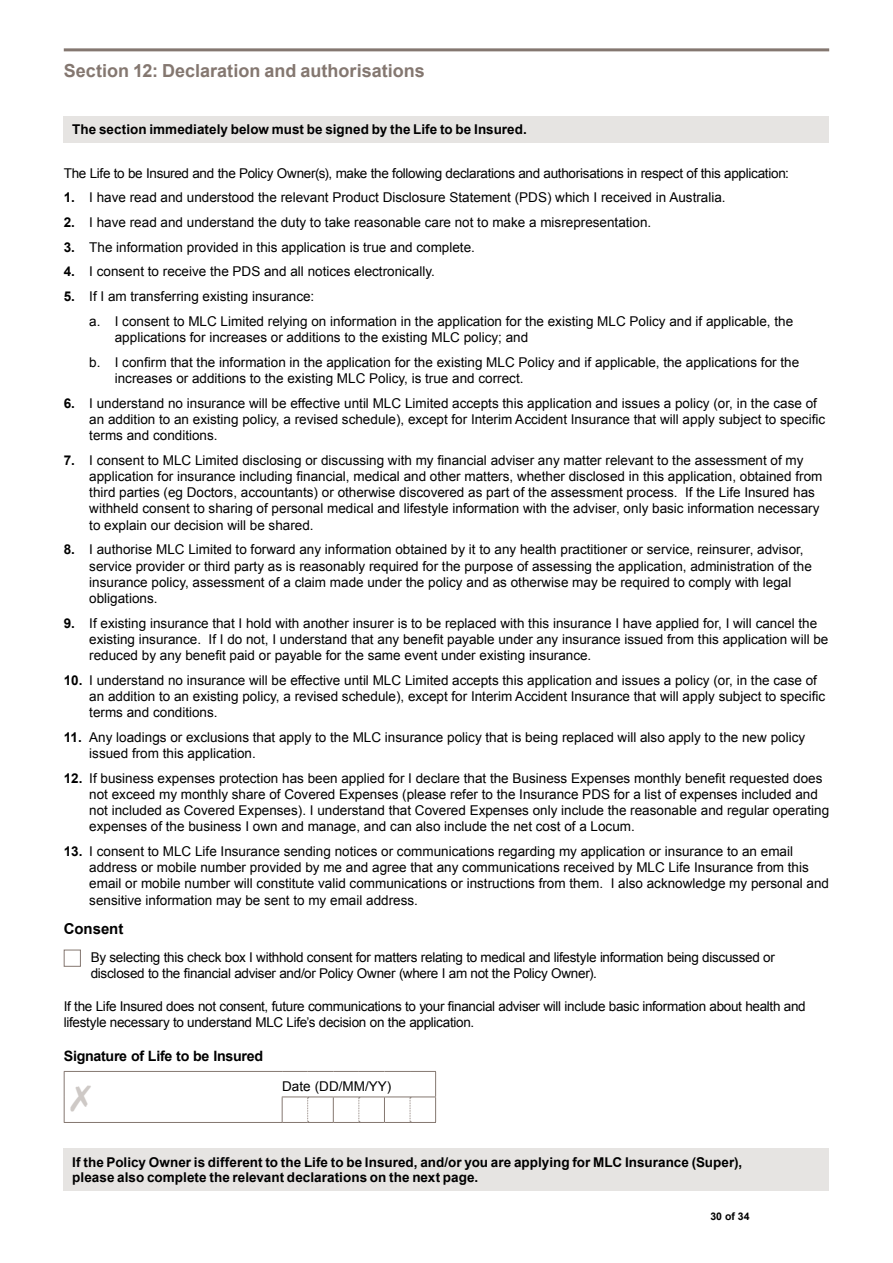
<style>
.page{position:relative;width:893px;height:1263px;background:#fff}
.page>*{position:absolute;margin:0;border:0;box-sizing:border-box;transform-origin:0 0}
.t1{font:700 18px "Arial";color:#847770}
.t2{font:700 15px "Arial";letter-spacing:-.005em;color:#000}
.t3{font:700 14.25px "Arial";letter-spacing:-.02em;color:#000}
.t4{font:13.5px/16.2px "Arial";color:#000}
.t5{font:13.5px/15.8px "Arial";letter-spacing:-.02em;color:#000}
.t6{font:700 13.5px/15.8px "Arial";letter-spacing:.005em;color:#000}
.t7{font:13.5px/15.8px "Arial";letter-spacing:-.025em;color:#000}
.t8{font:700 10.5px "Arial";color:#000}
.s1{font-weight:700}
</style>
<div class="page">
<hr style="left:64px;top:48px;width:765px;height:3px;background:#847770">
<div style="left:64px;top:116px;width:765px;height:27px;background:#e6e4e2"></div>
<div style="left:64px;top:950px;width:17px;height:17px;background:#fff;border:1px solid #847770"></div>
<svg style="left:64px;top:1072px;width:1px;height:50px"></svg>
<hr style="left:64px;top:1071px;width:218px;height:1px;background:#847770">
<hr style="left:64px;top:1122px;width:218px;height:1px;background:#847770">
<svg style="left:282px;top:1071px;width:154px;height:52px"></svg>
<div style="left:64px;top:1148px;width:765px;height:43px;background:#e6e4e2"></div>
<h1 class="t1" style="left:64px;top:59px;width:363px">Section 12: Declaration and authorisations</h1>
<p class="t6" style="left:72px;top:122px;width:456px">The section immediately below must be signed by the Life to be Insured.</p>
<p class="t5" style="left:64px;top:165px;width:727px">The Life to be Insured and the Policy Owner(s), make the following declarations and authorisations in respect of this application:</p>
<p class="t4" style="left:64px;top:190px;width:663px"><span class="s1">1.</span> I have read and understood the relevant Product Disclosure Statement (PDS) which I received in Australia.</p>
<p class="t4" style="left:64px;top:214px;width:589px"><span class="s1">2.</span> I have read and understand the duty to take reasonable care not to make a misrepresentation.</p>
<p class="t4" style="left:64px;top:239px;width:413px"><span class="s1">3.</span> The information provided in this application is true and complete.</p>
<p class="t4" style="left:64px;top:264px;width:373px"><span class="s1">4.</span> I consent to receive the PDS and all notices electronically.</p>
<p class="t4" style="left:89px;top:284px;width:705px;line-height:24.8px;text-indent:-26px"><span class="s1">5.</span> If I am transferring existing insurance:<br>a. I consent to MLC Limited relying on information in the application for the existing MLC Policy and if applicable, the</p>
<p class="t4" style="left:89px;top:325px;width:711px;line-height:24.8px;text-indent:26px">applications for increases or additions to the existing MLC policy; and<br>b. I confirm that the information in the application for the existing MLC Policy and if applicable, the applications for the</p>
<p class="t4" style="left:115px;top:370px;width:410px">increases or additions to the existing MLC Policy, is true and correct.</p>
<p class="t4" style="left:89px;top:395px;width:737px;text-indent:-26px"><span class="s1">6.</span> I understand no insurance will be effective until MLC Limited accepts this application and issues a policy (or, in the case of an addition to an existing policy, a revised schedule), except for Interim Accident Insurance that will apply subject to specific terms and conditions.</p>
<p class="t4" style="left:89px;top:452px;width:735px;text-indent:-26px"><span class="s1">7.</span> I consent to MLC Limited disclosing or discussing with my financial adviser any matter relevant to the assessment of my application for insurance including financial, medical and other matters, whether disclosed in this application, obtained from third parties (eg Doctors, accountants) or otherwise discovered as part of the assessment process. If the Life Insured has withheld consent to sharing of personal medical and lifestyle information with the adviser, only basic information necessary to explain our decision will be shared.</p>
<p class="t4" style="left:89px;top:542px;width:724px;text-indent:-26px"><span class="s1">8.</span> I authorise MLC Limited to forward any information obtained by it to any health practitioner or service, reinsurer, advisor, service provider or third party as is reasonably required for the purpose of assessing the application, administration of the insurance policy, assessment of a claim made under the policy and as otherwise may be required to comply with legal obligations.</p>
<p class="t4" style="left:89px;top:615px;width:741px;text-indent:-26px"><span class="s1">9.</span> If existing insurance that I hold with another insurer is to be replaced with this insurance I have applied for, I will cancel the existing insurance. If I do not, I understand that any benefit payable under any insurance issued from this application will be reduced by any benefit paid or payable for the same event under existing insurance.</p>
<p class="t4" style="left:89px;top:672px;width:737px;text-indent:-26px"><span class="s1">10.</span> I understand no insurance will be effective until MLC Limited accepts this application and issues a policy (or, in the case of an addition to an existing policy, a revised schedule), except for Interim Accident Insurance that will apply subject to specific terms and conditions.</p>
<p class="t4" style="left:89px;top:729px;width:717px;text-indent:-26px"><span class="s1">11.</span> Any loadings or exclusions that apply to the MLC insurance policy that is being replaced will also apply to the new policy issued from this application.</p>
<p class="t4" style="left:89px;top:770px;width:741px;text-indent:-26px"><span class="s1">12.</span> If business expenses protection has been applied for I declare that the Business Expenses monthly benefit requested does not exceed my monthly share of Covered Expenses (please refer to the Insurance PDS for a list of expenses included and not included as Covered Expenses). I understand that Covered Expenses only include the reasonable and regular operating expenses of the business I own and manage, and can also include the net cost of a Locum.</p>
<p class="t4" style="left:89px;top:843px;width:741px;text-indent:-26px"><span class="s1">13.</span> I consent to MLC Life Insurance sending notices or communications regarding my application or insurance to an email address or mobile number provided by me and agree that any communications received by MLC Life Insurance from this email or mobile number will constitute valid communications or instructions from them. I also acknowledge my personal and sensitive information may be sent to my email address.</p>
<p class="t2" style="left:64px;top:919px;width:61px">Consent</p>
<p class="t5" style="left:91px;top:950px;width:686px">By selecting this check box I withhold consent for matters relating to medical and lifestyle information being discussed or disclosed to the financial adviser and/or Policy Owner (where I am not the Policy Owner).</p>
<p class="t7" style="left:64px;top:998px;width:743px">If the Life Insured does not consent, future communications to your financial adviser will include basic information about health and lifestyle necessary to understand MLC Life’s decision on the application.</p>
<p class="t3" style="left:64px;top:1046px;width:201px">Signature of Life to be Insured</p>
<p class="t4" style="left:282px;top:1078px;width:111px">Date (DD/MM/YY)</p>
<p class="t6" style="left:72px;top:1154px;width:672px">If the Policy Owner is different to the Life to be Insured, and/or you are applying for MLC Insurance (Super), please also complete the relevant declarations on the next page.</p>
<p class="t8" style="left:710px;top:1209px;width:41px">30 of 34</p>
</div>
